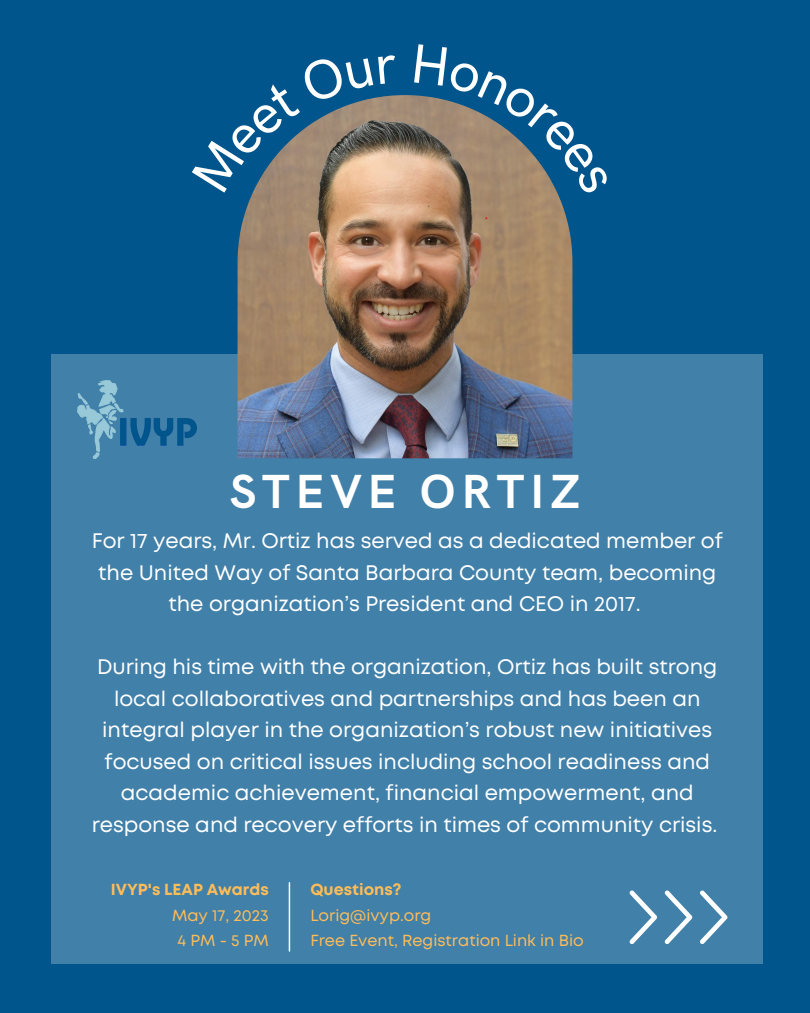
<style>
.page{position:relative;width:810px;height:1013px;background:#fff}
.page>*{position:absolute;margin:0;border:0;box-sizing:border-box;transform-origin:0 0}
.t1{font:700 48px "HK Grotesk Pro";letter-spacing:.12em;color:#fff}
.t2{font:21px/31.5px "Mont";color:#fff;text-align:center}
.t3{font:16px/25.5px "Mont";color:#ffbd59;text-align:center}
.t4{font:700 16px "Mont";color:#ffbd59}
</style>
<div class="page">
<div style="left:0;top:0;width:810px;height:1012px;background:#00558c"></div>
<div style="left:52px;top:354px;width:711px;height:609px;background:#4180a9"></div>
<img style="left:238px;top:95px;width:334px;height:363px">
<img style="left:78px;top:381px;width:119px;height:77px">
<hr style="left:289px;top:882px;width:1px;height:69px;background:#fff">
<svg style="left:630px;top:890px;width:27px;height:54px"></svg>
<svg style="left:665px;top:890px;width:27px;height:54px"></svg>
<svg style="left:700px;top:890px;width:27px;height:54px"></svg>
<svg style="left:238px;top:95px;width:159px;height:97px"></svg>
<svg style="left:414px;top:95px;width:158px;height:100px"></svg>
<h1 class="t1" style="left:230px;top:465px;width:352px">STEVE ORTIZ</h1>
<p class="t2" style="left:92px;top:526px;width:633px">For 17 years, Mr. Ortiz has served as a dedicated member of the United Way of Santa Barbara County team, becoming the organization’s President and CEO in 2017.</p>
<p class="t2" style="left:92px;top:652px;width:627px">During his time with the organization, Ortiz has built strong local collaboratives and partnerships and has been an integral player in the organization’s robust new initiatives focused on critical issues including school readiness and academic achievement, financial empowerment, and response and recovery efforts in times of community crisis.</p>
<p class="t4" style="left:111px;top:883px;width:159px">IVYP's LEAP Awards</p>
<p class="t3" style="left:172px;top:903px;width:98px">May 17, 2023<br>4PM-5PM</p>
<p class="t4" style="left:310px;top:883px;width:92px">Questions?</p>
<p class="t3" style="left:310px;top:903px;width:275px;text-align:left">Lorig@ivyp.org<br>Free Event, Registration Link in Bio</p>
</div>
